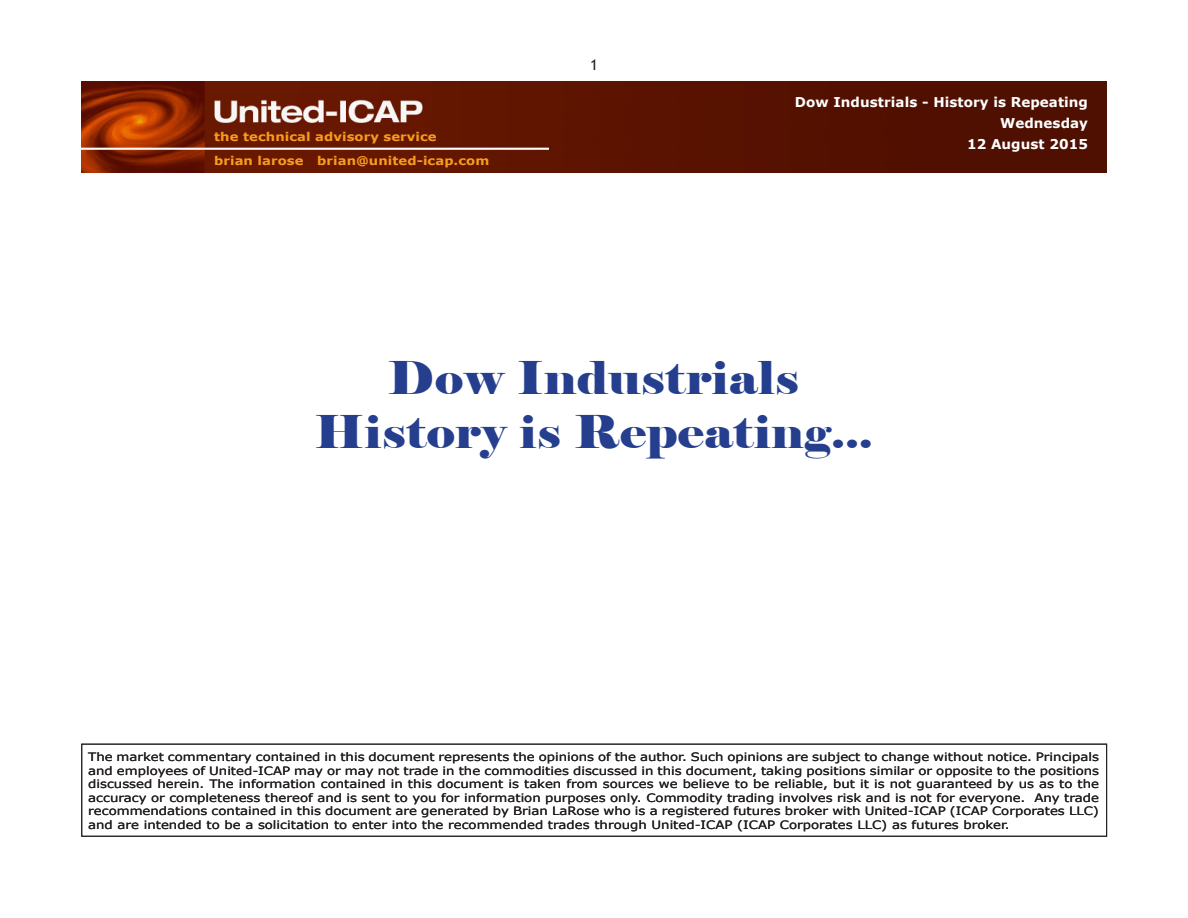
<style>
.page{position:relative;width:1188px;height:918px;background:#fff}
.page>*{position:absolute;margin:0;border:0;box-sizing:border-box;transform-origin:0 0}
.t1{font:45px "Elephant";letter-spacing:.01em;color:#253f8e;scale:1.1 1}
.t2{font:15px "Trebuchet MS";color:#231f20}
.t3{font:700 13.5px/21px "Verdana";letter-spacing:.005em;color:#fff;text-align:right}
.t4{font:700 12px/23.4px "Verdana";letter-spacing:.005em;color:#f89c1f;scale:1.1 1}
.t5{font:11.55px/13.5px "Verdana";color:#231f20;text-align:justify;scale:1.15 1}
</style>
<div class="page">
<img style="left:81px;top:81px;width:1026px;height:91px">
<div style="left:81px;top:744px;width:1026px;height:93px;border:1px solid #231f20"></div>
<p class="t4" style="left:214px;top:125px;width:252px">the technical advisory service<br>brian larose brian@united-icap.com</p>
<p class="t2" style="left:590px;top:56px;width:9px">1</p>
<p class="t3" style="left:795px;top:91px;width:295px">Dow Industrials - History is Repeating<br>Wednesday<br>12 August 2015</p>
<p class="t1" style="left:388px;top:350px;width:375px">Dow Industrials</p>
<p class="t1" style="left:314px;top:404px;width:509px">History is Repeating...</p>
<p class="t5" style="left:88px;top:750px;width:881px">The market commentary contained in this document represents the opinions of the author. Such opinions are subject to change without notice. Principals and employees of United-ICAP may or may not trade in the commodities discussed in this document, taking positions similar or opposite to the positions discussed herein. The information contained in this document is taken from sources we believe to be reliable, but it is not guaranteed by us as to the accuracy or completeness thereof and is sent to you for information purposes only. Commodity trading involves risk and is not for everyone. Any trade recommendations contained in this document are generated by Brian LaRose who is a registered futures broker with United-ICAP (ICAP Corporates LLC) and are intended to be a solicitation to enter into the recommended trades through United-ICAP (ICAP Corporates LLC) as futures broker.</p>
</div>
